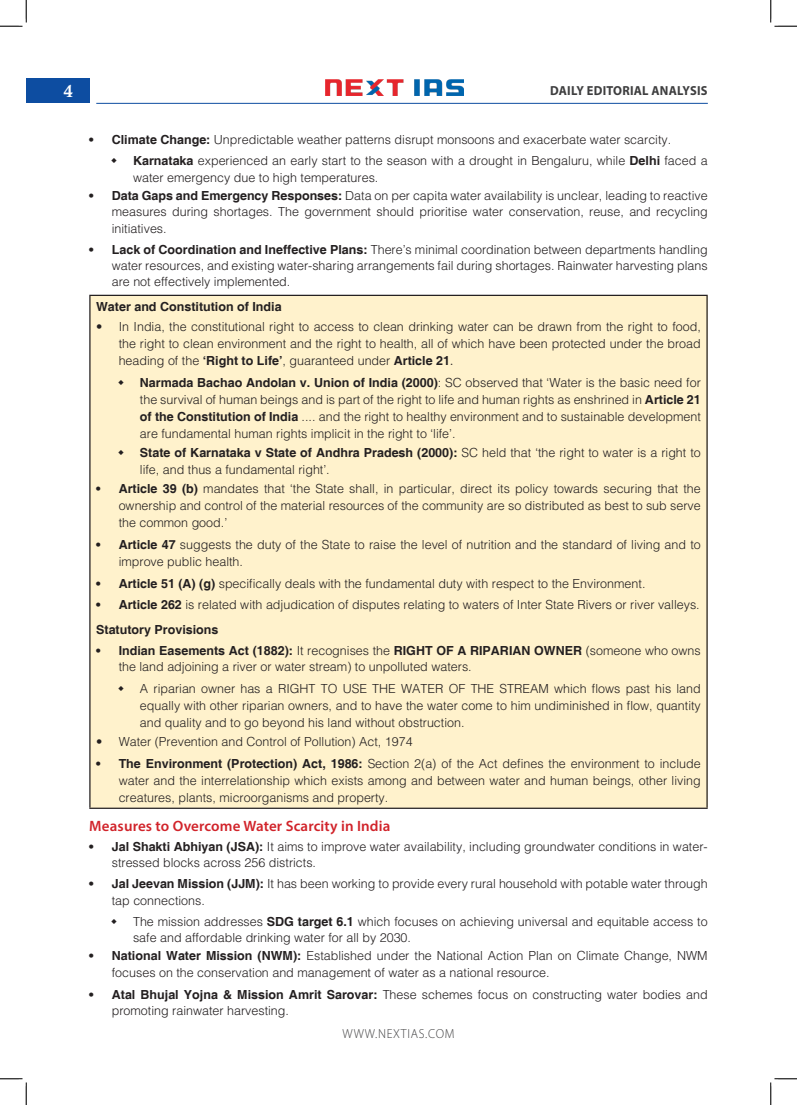
<style>
.page{position:relative;width:797px;height:1105px;background:#fff}
.page>*{position:absolute;margin:0;border:0;box-sizing:border-box;transform-origin:0 0}
.t1{font:17.5px "Calis MT Bol";color:#fff}
.H-2{font:600 15px "Myriad Pro";letter-spacing:.01em;color:#d1232a}
.t2{font:700 13.12px "Myriad Pro";letter-spacing:.02em;color:#3e3e3f;scale:.95 1}
.t3{font:300 13.12px "Myriad Pro";letter-spacing:.06em;color:#3e3e3f;scale:.95 1}
.t4{font:300 12.5px/16.9px "Helvetica";color:#231f20}
.body{font:700 12.5px "Helvetica";color:#231f20}
.s1{font-weight:700}
.s2{font-family:"Times New Roman";font-weight:400}
</style>
<div class="page">
<div style="left:26px;top:79px;width:63px;height:24px;background:#0d4da1"></div>
<img style="left:325px;top:80px;width:138px;height:15px">
<hr style="left:96px;top:103px;width:611px;height:1px;background:#0d4da1">
<div style="left:90px;top:295px;width:617px;height:513px;background:#fff2cc"></div>
<hr style="left:89px;top:295px;width:618px;height:1px;background:#231f20">
<hr style="left:89px;top:808px;width:618px;height:1px;background:#231f20">
<hr style="left:89px;top:296px;width:1px;height:512px;background:#231f20">
<hr style="left:706px;top:296px;width:1px;height:512px;background:#231f20">
<svg style="left:0;top:0;width:27px;height:27px"></svg>
<svg style="left:0;top:1078px;width:27px;height:27px"></svg>
<svg style="left:770px;top:0;width:27px;height:27px"></svg>
<svg style="left:770px;top:1078px;width:27px;height:27px"></svg>
<h1 class="t1" style="left:64px;top:81px;width:10px">4</h1>
<p class="t2" style="left:550px;top:82px;width:167px">DAILY EDITORIAL ANALYSIS</p>
<p class="t4" style="left:89px;top:131px;width:583px"><span class="s1">• Climate Change:</span> Unpredictable weather patterns disrupt monsoons and exacerbate water scarcity.</p>
<p class="t4" style="left:133px;top:153px;width:576px;line-height:16.1px"><span class="s1">Karnataka</span> experienced an early start to the season with a drought in Bengaluru, while <span class="s1">Delhi</span> faced a water emergency due to high temperatures.</p>
<p class="t4" style="left:112px;top:187px;width:597px;line-height:16.1px;text-align:justify;text-indent:-22px"><span class="s1">• Data Gaps and Emergency Responses:</span> Data on per capita water availability is unclear, leading to reactive measures during shortages. The government should prioritise water conservation, reuse, and recycling initiatives.</p>
<p class="t4" style="left:112px;top:241px;width:597px;line-height:16.1px;text-align:justify;text-indent:-22px"><span class="s1">• Lack of Coordination and Ineffective Plans:</span> There’s minimal coordination between departments handling water resources, and existing water-sharing arrangements fail during shortages. Rainwater harvesting plans are not effectively implemented.</p>
<p class="body" style="left:96px;top:299px;width:187px">Water and Constitution of India</p>
<p class="t4" style="left:119px;top:318px;width:583px;text-align:justify;text-indent:-22px">• In India, the constitutional right to access to clean drinking water can be drawn from the right to food, the right to clean environment and the right to health, all of which have been protected under the broad heading of the <span class="s1">‘Right to Life’</span>, guaranteed under <span class="s1">Article 21</span><span class="s2">.</span></p>
<p class="t4" style="left:140px;top:374px;width:562px;text-align:justify"><span class="s1">Narmada Bachao Andolan v. Union of India (2000)</span>: SC observed that ‘Water is the basic need for the survival of human beings and is part of the right to life and human rights as enshrined in <span class="s1">Article 21 of the Constitution of India</span> .... and the right to healthy environment and to sustainable development are fundamental human rights implicit in the right to ‘life’.</p>
<p class="t4" style="left:140px;top:444px;width:562px"><span class="s1">State of Karnataka v State of Andhra Pradesh (2000):</span> SC held that ‘the right to water is a right to life, and thus a fundamental right’.</p>
<p class="t4" style="left:119px;top:480px;width:583px;text-align:justify;text-indent:-22px"><span class="s1">• Article 39 (b)</span> mandates that ‘the State shall, in particular, direct its policy towards securing that the ownership and control of the material resources of the community are so distributed as best to sub serve the common good.’</p>
<p class="t4" style="left:119px;top:536px;width:583px;text-indent:-22px"><span class="s1">• Article 47</span> suggests the duty of the State to raise the level of nutrition and the standard of living and to improve public health.</p>
<p class="t4" style="left:96px;top:574px;width:551px"><span class="s1">• Article 51 (A) (g)</span> specifically deals with the fundamental duty with respect to the Environment.</p>
<p class="t4" style="left:96px;top:596px;width:605px"><span class="s1">• Article 262</span> is related with adjudication of disputes relating to waters of Inter State Rivers or river valleys.</p>
<p class="body" style="left:96px;top:622px;width:124px">Statutory Provisions</p>
<p class="t4" style="left:119px;top:641px;width:583px;text-indent:-22px"><span class="s1">• Indian Easements Act (1882):</span> It recognises the <span class="s1">RIGHT OF A RIPARIAN OWNER</span> (someone who owns the land adjoining a river or water stream) to unpolluted waters.</p>
<p class="t4" style="left:140px;top:680px;width:562px;text-align:justify">A riparian owner has a RIGHT TO USE THE WATER OF THE STREAM which flows past his land equally with other riparian owners, and to have the water come to him undiminished in flow, quantity and quality and to go beyond his land without obstruction.</p>
<p class="t4" style="left:96px;top:733px;width:318px">• Water (Prevention and Control of Pollution) Act, 1974</p>
<p class="t4" style="left:119px;top:755px;width:583px;text-align:justify;text-indent:-22px"><span class="s1">• The Environment (Protection) Act, 1986:</span> Section 2(a) of the Act defines the environment to include water and the interrelationship which exists among and between water and human beings, other living creatures, plants, microorganisms and property.</p>
<p class="H-2" style="left:89px;top:816px;width:302px">Measures to Overcome Water Scarcity in India</p>
<p class="t4" style="left:112px;top:838px;width:597px;line-height:16.1px;text-indent:-22px"><span class="s1">• Jal Shakti Abhiyan (JSA):</span> It aims to improve water availability, including groundwater conditions in water&shy;stressed blocks across 256 districts.</p>
<p class="t4" style="left:112px;top:875px;width:597px;line-height:16.1px;text-indent:-22px"><span class="s1">• Jal Jeevan Mission (JJM):</span> It has been working to provide every rural household with potable water through tap connections.</p>
<p class="t4" style="left:133px;top:913px;width:576px;line-height:16.1px">The mission addresses <span class="s1">SDG target 6.1</span> which focuses on achieving universal and equitable access to safe and affordable drinking water for all by 2030.</p>
<p class="t4" style="left:112px;top:948px;width:597px;line-height:16.1px;text-indent:-22px"><span class="s1">• National Water Mission (NWM):</span> Established under the National Action Plan on Climate Change, NWM focuses on the conservation and management of water as a national resource.</p>
<p class="t4" style="left:112px;top:985px;width:597px;text-indent:-22px"><span class="s1">• Atal Bhujal Yojna &amp; Mission Amrit Sarovar:</span> These schemes focus on constructing water bodies and promoting rainwater harvesting.</p>
<p class="t3" style="left:342px;top:1026px;width:119px">WWW.NEXTIAS.COM</p>
</div>
